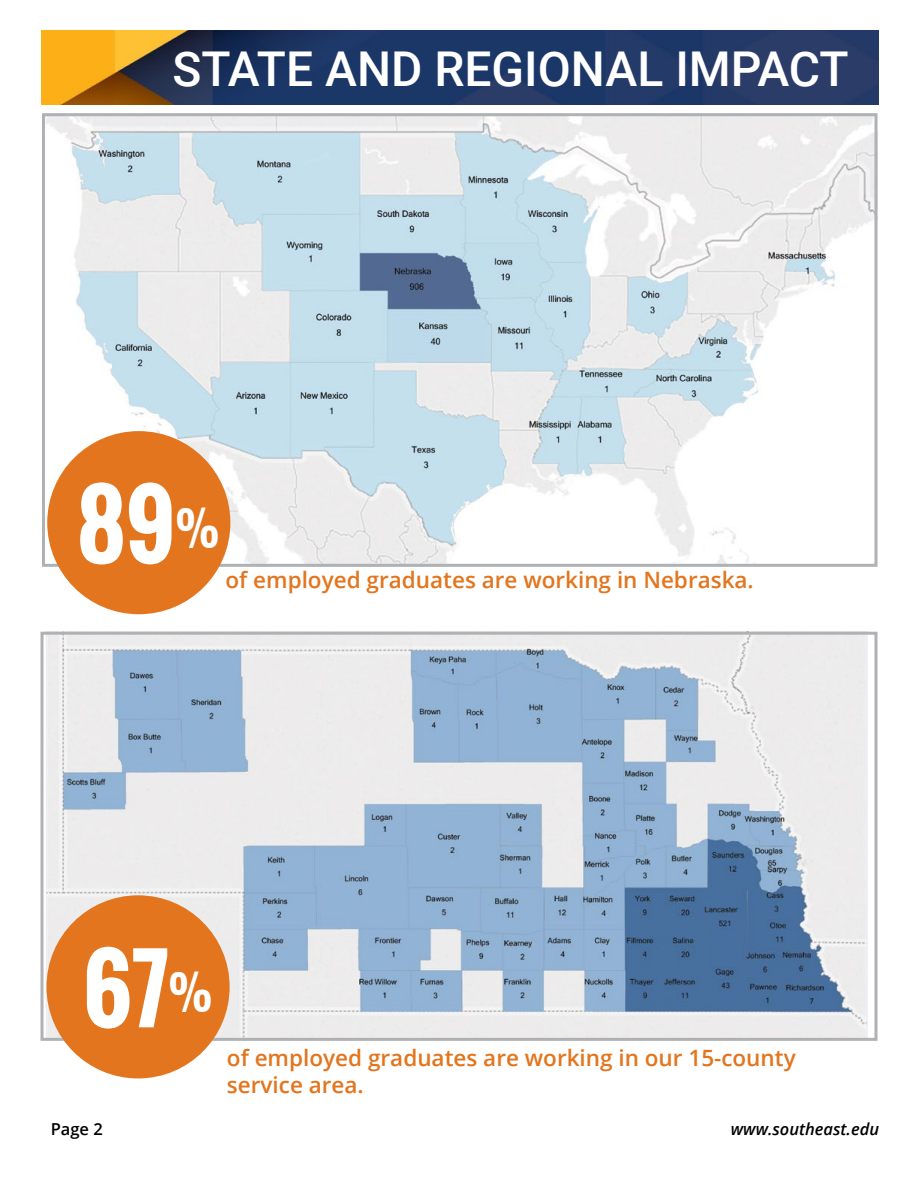
<style>
.page{position:relative;width:918px;height:1188px;background:#fff}
.page>*{position:absolute;margin:0;border:0;box-sizing:border-box;transform-origin:0 0}
.t1{font:700 90px "Oswald";color:#fff}
.t2{font:500 48px "Roboto";color:#fff}
.t3{font:600 22.5px/27px "Open Sans";color:#e2751d}
.t4{font:italic 600 16.5px "Open Sans";color:#000}
.t5{font:600 16.5px "Open Sans";color:#000}
</style>
<div class="page">
<img style="left:41px;top:30px;width:837px;height:75px">
<img style="left:46px;top:636px;width:822px;height:401px">
<div style="left:40px;top:632px;width:838px;height:409px;border:3px solid #afb1b4"></div>
<img style="left:46px;top:117px;width:828px;height:446px">
<div style="left:42px;top:113px;width:836px;height:454px;border:3px solid #afb1b4"></div>
<div style="left:46px;top:895px;width:184px;height:183px;background:#e2751d;border-radius:50%"></div>
<div style="left:47px;top:431px;width:183px;height:183px;background:#e2751d;border-radius:50%"></div>
<h2 class="t2" style="left:173px;top:35px;width:678px">STATE AND REGIONAL IMPACT</h2>
<h1 class="t1" style="left:78px;top:457px;width:144px">89<sup>%</sup></h1>
<p class="t3" style="left:225px;top:566px;width:530px">of employed graduates are working in Nebraska.</p>
<h1 class="t1" style="left:83px;top:921px;width:132px">67<sup>%</sup></h1>
<p class="t5" style="left:51px;top:1117px;width:54px">Page 2</p>
<p class="t3" style="left:227px;top:1043px;width:570px">of employed graduates are working in our 15-county service area.</p>
<p class="t4" style="left:731px;top:1117px;width:150px">www.southeast.edu</p>
</div>
